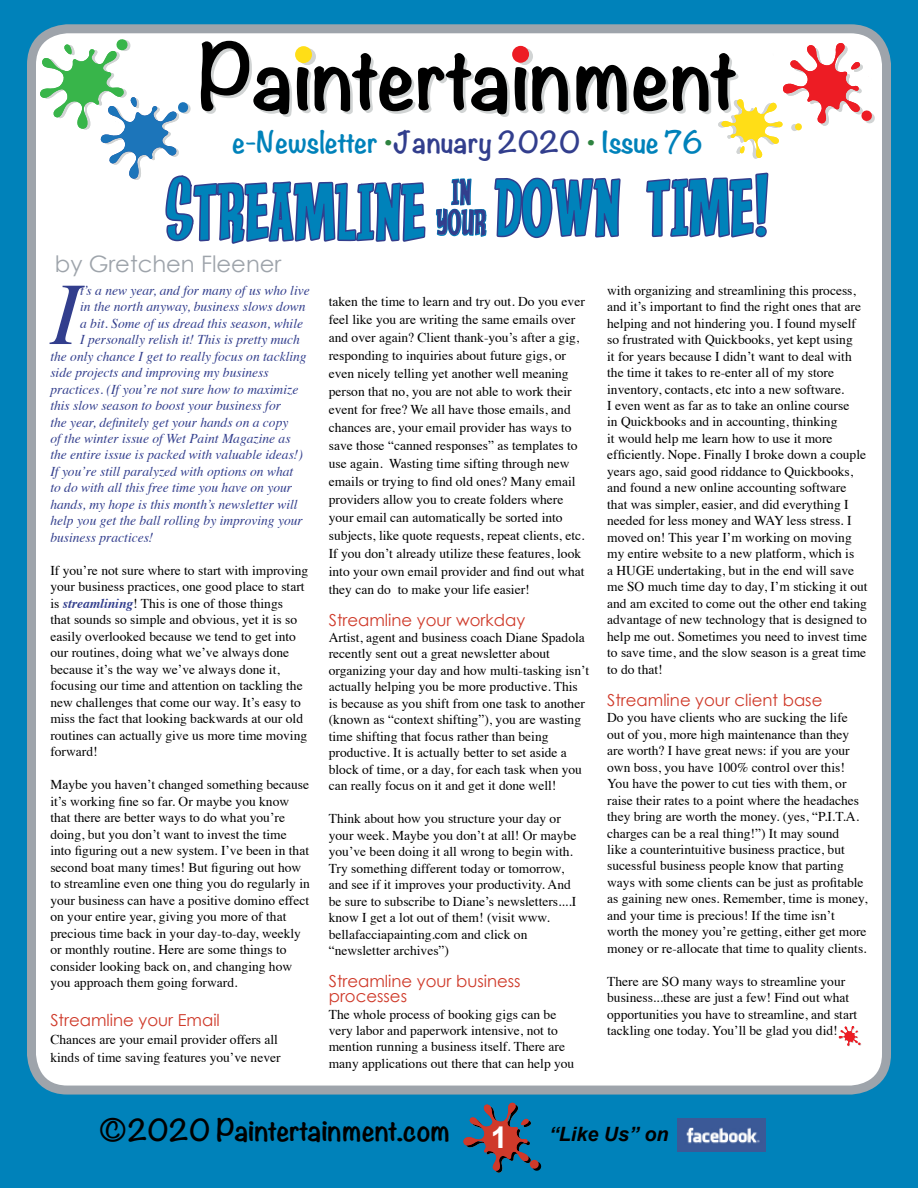
<style>
.page{position:relative;width:918px;height:1188px;background:#fff}
.page>*{position:absolute;margin:0;border:0;box-sizing:border-box;transform-origin:0 0}
.t1{font:italic 89.4px "Times";color:#323e8d}
.t2{font:65.7px "Anderson Stingray";color:#0082ba}
.t3{font:700 30px "Arial";color:#fff}
.t4{font:29.85px/30.5px "Anderson Stingray";color:#323e8d;text-align:center}
.t5{font:700 27px "Noteworthy";color:#0082ba}
.t6{font:700 27px "Noteworthy";color:#000}
.t7{font:22.65px "Century Gothic";color:#9ea4ab}
.t8{font:italic 700 19.8px "Arial";color:#000}
.t9{font:16.5px/15px "Century Gothic";color:#cf3a2a}
.t10{font:13.5px/16.5px "Times";color:#000}
.t11{font:italic 13.5px "Times";color:#323e8d}
.s1{color:#2e8340}
.s2{color:#323e8d}
.s3{font-weight:700;font-style:italic;color:#323e8d}
</style>
<div class="page">
<div style="left:0;top:0;width:917px;height:1188px;background:#0082ba"></div>
<div style="left:32px;top:29px;width:854px;height:1061px;background:#fff;border-radius:36px"></div>
<div style="left:27px;top:24px;width:864px;height:1071px;border:9px solid #9ea4ab;border-radius:36px"></div>
<img style="left:677px;top:1118px;width:89px;height:33px">
<svg style="left:463px;top:1102px;width:79px;height:71px"></svg>
<svg style="left:839px;top:1026px;width:22px;height:20px"></svg>
<svg style="left:39px;top:39px;width:837px;height:205px"></svg>
<h3 class="t5" style="left:233px;top:118px;width:472px">e-Newsletter <span class="s1">•</span><span class="s2">January 2020</span> <span class="s1">•</span> Issue 76</h3>
<h2 class="t2" style="left:166px;top:176px;width:606px">STREAMLINE DOWN TIME!</h2>
<h3 class="t4" style="left:436px;top:176px;width:52px">IN<br>YOUR</h3>
<h3 class="t7" style="left:55px;top:250px;width:228px">by Gretchen Fleener</h3>
<p class="t11" style="left:80px;top:278px;width:231px">t’s a new year, and for many of us who live</p>
<p class="t11" style="left:80px;top:295px;width:227px">in the north anyway, business slows down</p>
<p class="t11" style="left:80px;top:311px;width:225px">a bit. Some of us dread this season, while</p>
<p class="t11" style="left:80px;top:328px;width:221px">I personally relish it! This is pretty much</p>
<p class="t11" style="left:50px;top:344px;width:258px">the only chance I get to really focus on tackling</p>
<p class="t11" style="left:50px;top:361px;width:220px">side projects and improving my business</p>
<p class="t11" style="left:50px;top:377px;width:249px">practices. (If you’re not sure how to maximize</p>
<p class="t11" style="left:50px;top:394px;width:232px">this slow season to boost your business for</p>
<p class="t11" style="left:50px;top:410px;width:240px">the year, definitely get your hands on a copy</p>
<p class="t11" style="left:50px;top:427px;width:242px">of the winter issue of Wet Paint Magazine as</p>
<p class="t11" style="left:50px;top:443px;width:254px">the entire issue is packed with valuable ideas!)</p>
<p class="t11" style="left:50px;top:460px;width:244px">If you’re still paralyzed with options on what</p>
<p class="t11" style="left:50px;top:476px;width:243px">to do with all this free time you have on your</p>
<p class="t11" style="left:50px;top:493px;width:249px">hands, my hope is this month’s newsletter will</p>
<p class="t11" style="left:50px;top:509px;width:254px">help you get the ball rolling by improving your</p>
<p class="t11" style="left:50px;top:526px;width:105px">business practices!</p>
<p class="t10" style="left:50px;top:561px;width:259px">If you’re not sure where to start with improving your business practices, one good place to start is <span class="s3">streamlining</span>! This is one of those things<br>that sounds so simple and obvious, yet it is so easily overlooked because we tend to get into our routines, doing what we’ve always done because it’s the way we’ve always done it, focusing our time and attention on tackling the new challenges that come our way. It’s easy to miss the fact that looking backwards at our old routines can actually give us more time moving forward!</p>
<p class="t10" style="left:50px;top:775px;width:261px">Maybe you haven’t changed something because it’s working fine so far. Or maybe you know that there are better ways to do what you’re doing, but you don’t want to invest the time into figuring out a new system. I’ve been in that second boat many times! But figuring out how to streamline even one thing you do regularly in your business can have a positive domino effect on your entire year, giving you more of that precious time back in your day-to-day, weekly or monthly routine. Here are some things to consider looking back on, and changing how you approach them going forward.</p>
<p class="t9" style="left:50px;top:1012px;width:171px">Streamline your Email</p>
<p class="t10" style="left:50px;top:1029px;width:232px;line-height:18px">Chances are your email provider offers all kinds of time saving features you’ve never</p>
<h1 class="t1" style="left:50px;top:236px;width:31px">I</h1>
<p class="t10" style="left:329px;top:291px;width:258px;line-height:18px">taken the time to learn and try out. Do you ever feel like you are writing the same emails over and over again? Client thank-you’s after a gig, responding to inquiries about future gigs, or even nicely telling yet another well meaning person that no, you are not able to work their event for free? We all have those emails, and chances are, your email provider has ways to save those “canned responses” as templates to use again. Wasting time sifting through new emails or trying to find old ones? Many email providers allow you to create folders where your email can automatically be sorted into subjects, like quote requests, repeat clients, etc.<br>If you don’t already utilize these features, look into your own email provider and find out what they can do to make your life easier!</p>
<p class="t9" style="left:329px;top:612px;width:198px">Streamline your workday</p>
<p class="t10" style="left:329px;top:628px;width:262px">Artist, agent and business coach Diane Spadola recently sent out a great newsletter about organizing your day and how multi-tasking isn’t actually helping you be more productive. This is because as you shift from one task to another (known as “context shifting”), you are wasting time shifting that focus rather than being productive. It is actually better to set aside a block of time, or a day, for each task when you can really focus on it and get it done well!</p>
<p class="t10" style="left:329px;top:810px;width:249px">Think about how you structure your day or your week. Maybe you don’t at all! Or maybe you’ve been doing it all wrong to begin with.<br>Try something different today or tomorrow, and see if it improves your productivity. And be sure to subscribe to Diane’s newsletters....I know I get a lot out of them! (visit www. bellafacciapainting.com and click on “newsletter archives”)</p>
<p class="t9" style="left:329px;top:973px;width:193px">Streamline your business processes</p>
<p class="t10" style="left:329px;top:1005px;width:247px">The whole process of booking gigs can be very labor and paperwork intensive, not to mention running a business itself. There are many applications out there that can help you</p>
<p class="t10" style="left:607px;top:281px;width:262px">with organizing and streamlining this process, and it’s important to find the right ones that are helping and not hindering you. I found myself so frustrated with Quickbooks, yet kept using<br>it for years because I didn’t want to deal with the time it takes to re-enter all of my store inventory, contacts, etc into a new software.<br>I even went as far as to take an online course<br>in Quickbooks and in accounting, thinking<br>it would help me learn how to use it more efficiently. Nope. Finally I broke down a couple years ago, said good riddance to Quickbooks, and found a new online accounting software that was simpler, easier, and did everything I needed for less money and WAY less stress. I moved on! This year I’m working on moving my entire website to a new platform, which is<br>a HUGE undertaking, but in the end will save me SO much time day to day, I’m sticking it out and am excited to come out the other end taking advantage of new technology that is designed to help me out. Sometimes you need to invest time to save time, and the slow season is a great time to do that!</p>
<p class="t9" style="left:607px;top:692px;width:217px">Streamline your client base</p>
<p class="t10" style="left:607px;top:708px;width:262px">Do you have clients who are sucking the life out of you, more high maintenance than they are worth? I have great news: if you are your own boss, you have 100% control over this!<br>You have the power to cut ties with them, or raise their rates to a point where the headaches they bring are worth the money. (yes, “P.I.T.A. charges can be a real thing!”) It may sound<br>like a counterintuitive business practice, but sucessful business people know that parting ways with some clients can be just as profitable as gaining new ones. Remember, time is money, and your time is precious! If the time isn’t worth the money you’re getting, either get more money or re-allocate that time to quality clients.</p>
<p class="t10" style="left:607px;top:972px;width:252px">There are SO many ways to streamline your business...these are just a few! Find out what opportunities you have to streamline, and start tackling one today. You’ll be glad you did!</p>
<h3 class="t6" style="left:99px;top:1107px;width:353px">©2020 Paintertainment.com</h3>
<h3 class="t3" style="left:491px;top:1118px;width:18px">1</h3>
<h3 class="t8" style="left:549px;top:1121px;width:121px">“Like Us” on</h3>
</div>
